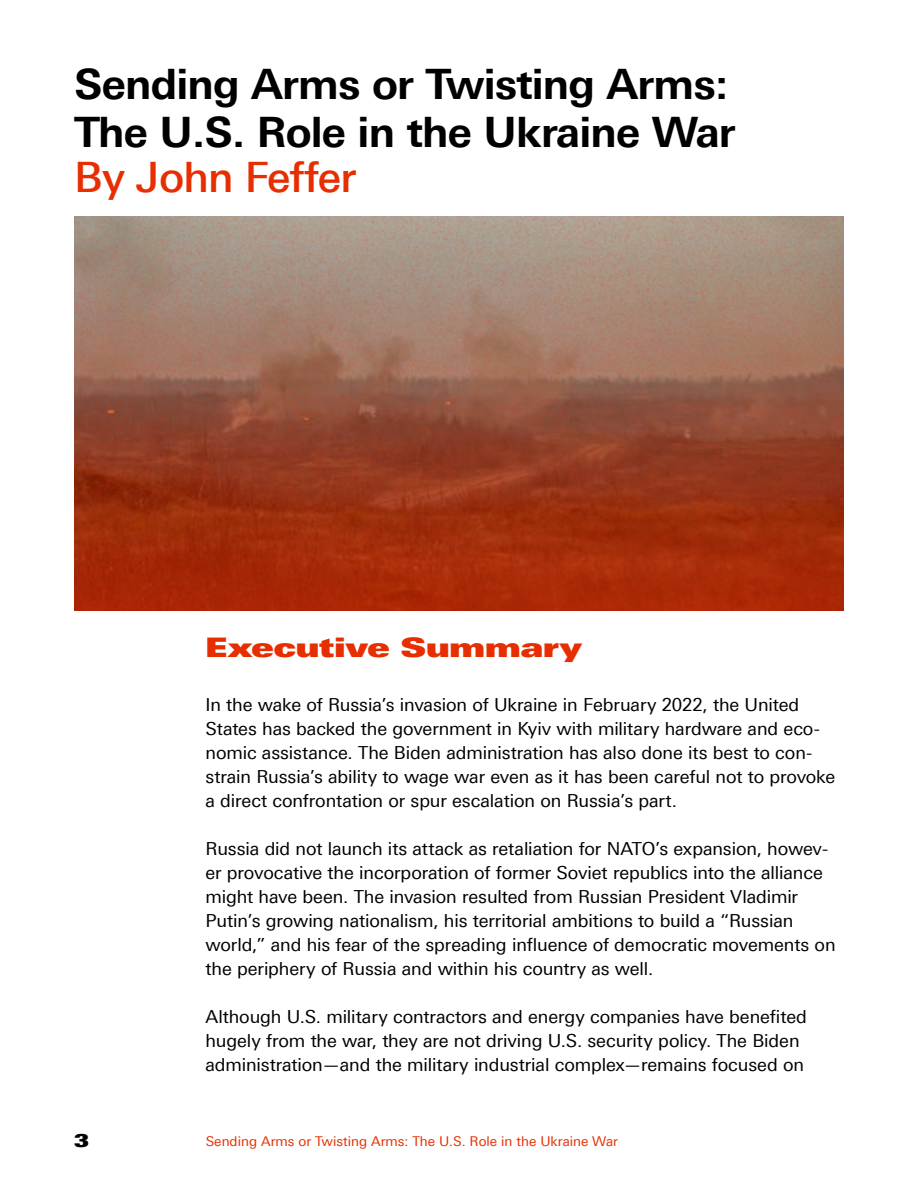
<style>
.page{position:relative;width:918px;height:1188px;background:#fff}
.page>*{position:absolute;margin:0;border:0;box-sizing:border-box;transform-origin:0 0}
.t1{font:700 42px/48px "Linotype Univers 630";letter-spacing:-.02em;color:#000}
.t2{font:500 42px "Linotype Univers 530";letter-spacing:-.02em;color:#e72e00}
.t3{font:27px "Linotype Univers 940 Ex X Black";color:#e72e00}
.t4{font:18px/24px "Linotype Univers 430";letter-spacing:-.005em;color:#000}
.t5{font:18px "Linotype Univers 940 Ex X Black";color:#000}
.t6{font:13.5px "Linotype Univers 430";color:#e72e00}
</style>
<div class="page">
<img style="left:74px;top:216px;width:770px;height:395px">
<h1 class="t1" style="left:74px;top:60px;width:663px">Sending Arms or Twisting Arms:<br>The U.S. Role in the Ukraine War</h1>
<h1 class="t2" style="left:74px;top:152px;width:284px">By John Feffer</h1>
<h2 class="t3" style="left:206px;top:631px;width:378px">Executive Summary</h2>
<p class="t4" style="left:206px;top:693px;width:631px">In the wake of Russia’s invasion of Ukraine in February 2022, the United States has backed the government in Kyiv with military hardware and eco&shy;nomic assistance. The Biden administration has also done its best to con&shy;strain Russia’s ability to wage war even as it has been careful not to provoke a direct confrontation or spur escalation on Russia’s part.</p>
<p class="t4" style="left:206px;top:837px;width:632px">Russia did not launch its attack as retaliation for NATO’s expansion, howev&shy;er provocative the incorporation of former Soviet republics into the alliance might have been. The invasion resulted from Russian President Vladimir Putin’s growing nationalism, his territorial ambitions to build a “Russian world,” and his fear of the spreading influence of democratic movements on the periphery of Russia and within his country as well.</p>
<p class="t4" style="left:206px;top:1005px;width:603px">Although U.S. military contractors and energy companies have benefited hugely from the war, they are not driving U.S. security policy. The Biden administration—and the military industrial complex—remains focused on</p>
<p class="t5" style="left:74px;top:1130px;width:16px">3</p>
<p class="t6" style="left:206px;top:1133px;width:414px">Sending Arms or Twisting Arms: The U.S. Role in the Ukraine War</p>
</div>
